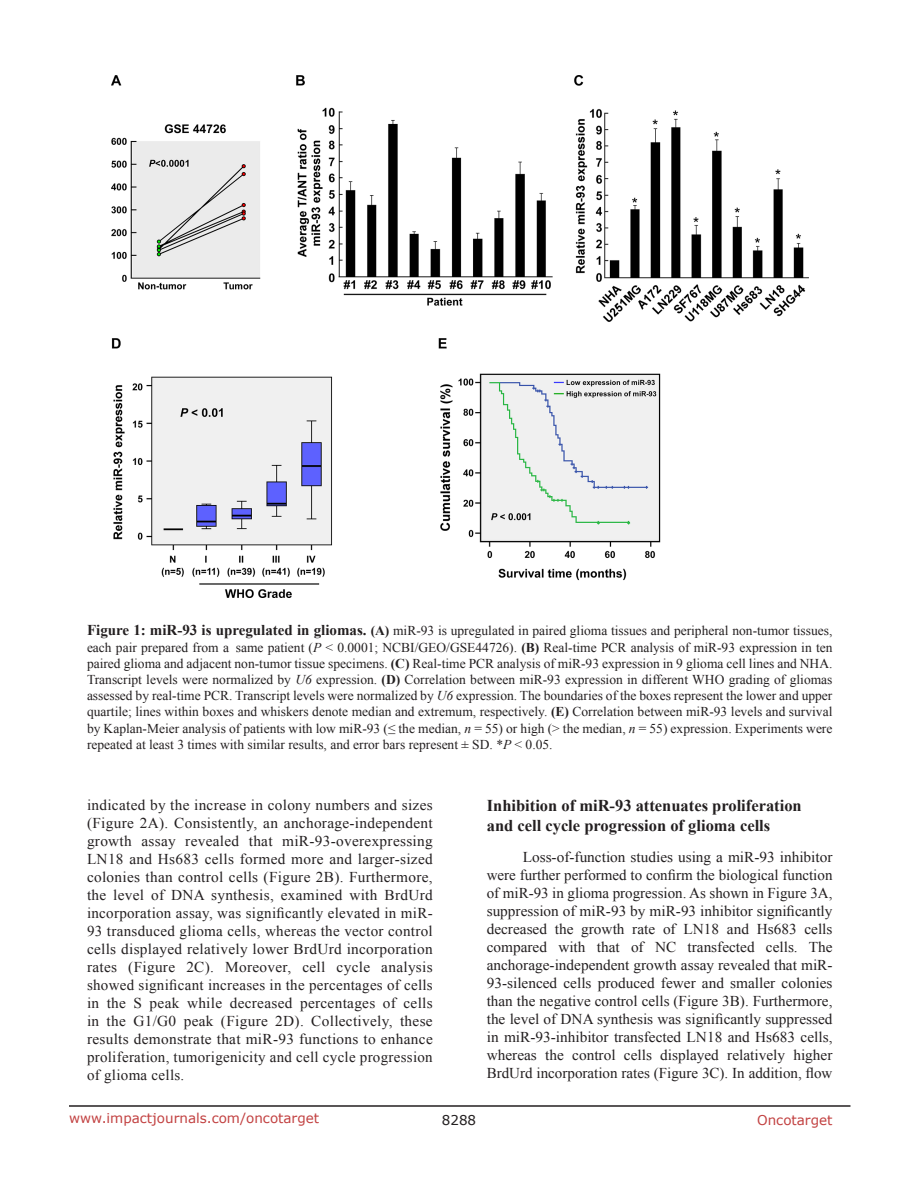
<style>
.page{position:relative;width:918px;height:1188px;background:#fff}
.page>*{position:absolute;margin:0;border:0;box-sizing:border-box;transform-origin:0 0}
.SubHeading{font:700 16.5px/19.8px "Times New Roman";color:#231f20}
.BodyText{font:15px/18px "Times New Roman";letter-spacing:.01em;color:#231f20;text-align:justify}
.FigureText{font:13.5px/16.2px "Times New Roman";color:#231f20;text-align:justify}
.t1{font:13.5px "Verdana";color:#c24141}
.t2{font:13.5px "Verdana";color:#231f20}
.s1{font-weight:700;font-size:15px}
.s2{font-weight:700}
.s3{font-style:italic}
</style>
<div class="page">
<hr style="left:69px;top:1105px;width:781px;height:2px;background:#231f20">
<img style="left:111px;top:76px;width:697px;height:522px">
<p class="FigureText" style="left:87px;top:623px;width:747px"><span class="s1">Figure 1: miR-93 is upregulated in gliomas.</span> <span class="s2">(A)</span> miR-93 is upregulated in paired glioma tissues and peripheral non-tumor tissues, each pair prepared from a same patient (<span class="s3">P</span> &lt; 0.0001; NCBI/GEO/GSE44726). <span class="s2">(B)</span> Real-time PCR analysis of miR-93 expression in ten paired glioma and adjacent non-tumor tissue specimens. <span class="s2">(C)</span> Real-time PCR analysis of miR-93 expression in 9 glioma cell lines and NHA.<br>Transcript levels were normalized by <span class="s3">U6</span> expression. <span class="s2">(D)</span> Correlation between miR-93 expression in different WHO grading of gliomas assessed by real-time PCR. Transcript levels were normalized by <span class="s3">U6</span> expression. The boundaries of the boxes represent the lower and upper quartile; lines within boxes and whiskers denote median and extremum, respectively. <span class="s2">(E)</span> Correlation between miR-93 levels and survival by Kaplan-Meier analysis of patients with low miR-93 (≤ the median, <span class="s3">n</span> = 55) or high (&gt; the median, <span class="s3">n</span> = 55) expression. Experiments were repeated at least 3 times with similar results, and error bars represent ± SD. *<span class="s3">P</span> &lt; 0.05.</p>
<p class="BodyText" style="left:87px;top:796px;width:347px">indicated by the increase in colony numbers and sizes (Figure 2A). Consistently, an anchorage-independent growth assay revealed that miR-93-overexpressing LN18 and Hs683 cells formed more and larger-sized colonies than control cells (Figure 2B). Furthermore, the level of DNA synthesis, examined with BrdUrd incorporation assay, was significantly elevated in miR-93 transduced glioma cells, whereas the vector control cells displayed relatively lower BrdUrd incorporation rates (Figure 2C). Moreover, cell cycle analysis showed significant increases in the percentages of cells in the S peak while decreased percentages of cells in the G1/G0 peak (Figure 2D). Collectively, these results demonstrate that miR-93 functions to enhance proliferation, tumorigenicity and cell cycle progression of glioma cells.</p>
<p class="SubHeading" style="left:487px;top:795px;width:317px">Inhibition of miR-93 attenuates proliferation and cell cycle progression of glioma cells</p>
<p class="BodyText" style="left:487px;top:848px;width:347px;text-indent:36px">Loss-of-function studies using a miR-93 inhibitor were further performed to confirm the biological function of miR-93 in glioma progression. As shown in Figure 3A, suppression of miR-93 by miR-93 inhibitor significantly decreased the growth rate of LN18 and Hs683 cells compared with that of NC transfected cells. The anchorage-independent growth assay revealed that miR-93-silenced cells produced fewer and smaller colonies than the negative control cells (Figure 3B). Furthermore, the level of DNA synthesis was significantly suppressed in miR-93-inhibitor transfected LN18 and Hs683 cells, whereas the control cells displayed relatively higher BrdUrd incorporation rates (Figure 3C). In addition, flow</p>
<p class="t1" style="left:69px;top:1109px;width:252px">www.impactjournals.com/oncotarget</p>
<p class="t2" style="left:442px;top:1111px;width:36px">8288</p>
<p class="t1" style="left:757px;top:1111px;width:77px">Oncotarget</p>
</div>
